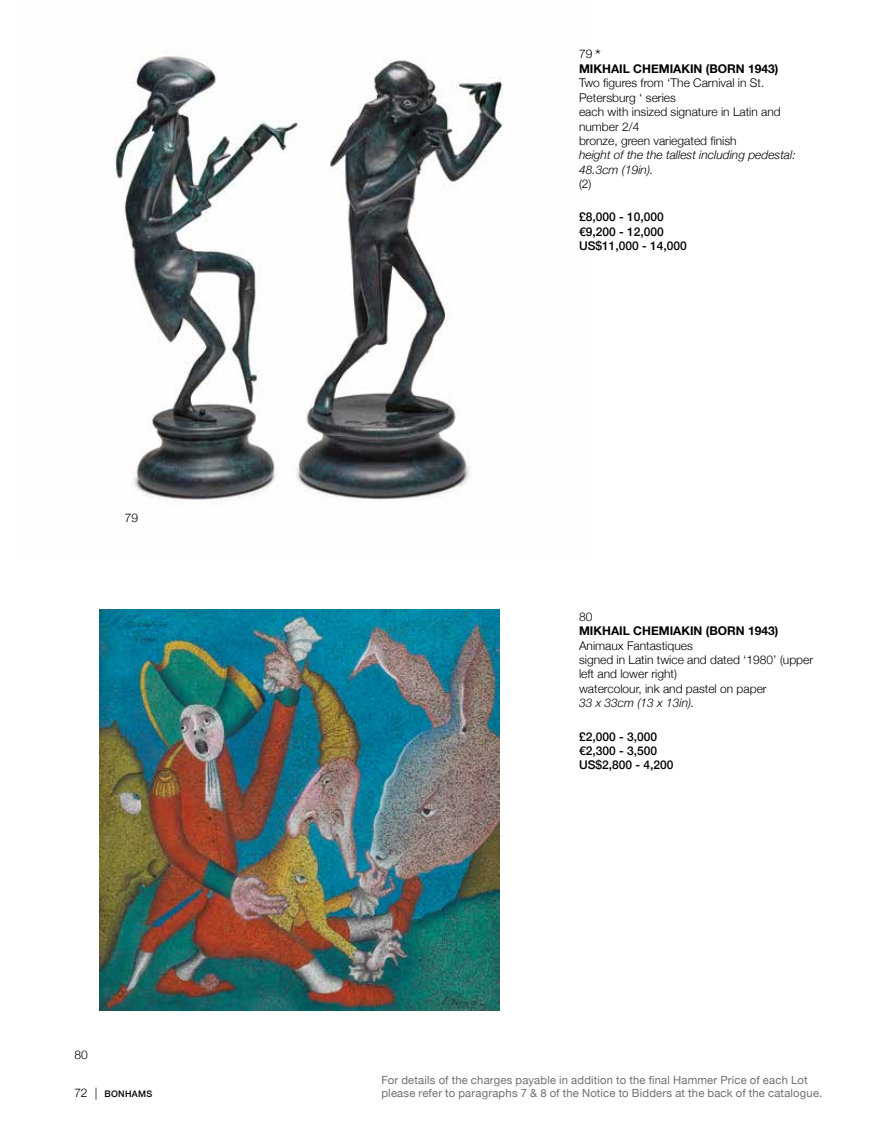
<style>
.page{position:relative;width:893px;height:1127px;background:#fff}
.page>*{position:absolute;margin:0;border:0;box-sizing:border-box;transform-origin:0 0}
.t1{font:300 12px/14.4px "Helvetica Neue";color:#000}
.t2{font:500 12px/14.4px "Helvetica Neue";color:#000}
.t3{font:italic 300 12px/14.4px "Helvetica Neue";color:#000}
.t4{font:700 12px/14.4px "Helvetica Neue";color:#000}
.t5{font:11.25px/12.8px "Helvetica Neue";letter-spacing:.015em;color:#6f6f6f}
.t6{font:500 9px "Helvetica Neue";letter-spacing:.04em;color:#000}
.s1{font-weight:300;font-size:12px}
.s2{font-weight:300}
.s3{font-weight:300;font-size:16.5px}
</style>
<div class="page">
<img style="left:114px;top:51px;width:389px;height:449px">
<img style="left:99px;top:609px;width:401px;height:401px">
<p class="t1" style="left:125px;top:510px;width:15px">79</p>
<p class="t1" style="left:74px;top:1046px;width:15px">80</p>
<p class="t6" style="left:74px;top:1087px;width:79px"><span class="s1">72 |</span> BONHAMS</p>
<p class="t4" style="left:579px;top:47px;width:201px"><span class="s2">79</span> <span class="s3">*<br></span>MIKHAIL CHEMIAKIN (BORN 1943)</p>
<p class="t1" style="left:579px;top:75px;width:203px">Two figures from ‘The Carnival in St.<br>Petersburg ‘ series<br>each with insized signature in Latin and number 2/4<br>bronze, green variegated finish</p>
<p class="t3" style="left:579px;top:147px;width:218px">height of the the tallest including pedestal:<br>48.3cm (19in).</p>
<p class="t1" style="left:579px;top:176px;width:14px">(2)</p>
<p class="t2" style="left:579px;top:209px;width:109px">£8,000 - 10,000 €9,200 - 12,000<br>US$11,000 - 14,000</p>
<p class="t1" style="left:579px;top:608px;width:15px">80</p>
<p class="t4" style="left:579px;top:624px;width:201px">MIKHAIL CHEMIAKIN (BORN 1943)</p>
<p class="t1" style="left:579px;top:637px;width:236px">Animaux Fantastiques<br>signed in Latin twice and dated ‘1980’ (upper left and lower right)<br>watercolour, ink and pastel on paper</p>
<p class="t3" style="left:579px;top:695px;width:117px">33 x 33cm (13 x 13in).</p>
<p class="t2" style="left:579px;top:728px;width:96px">£2,000 - 3,000 €2,300 - 3,500<br>US$2,800 - 4,200</p>
<p class="t5" style="left:381px;top:1075px;width:442px">For details of the charges payable in addition to the final Hammer Price of each Lot please refer to paragraphs 7 &amp; 8 of the Notice to Bidders at the back of the catalogue.</p>
</div>
